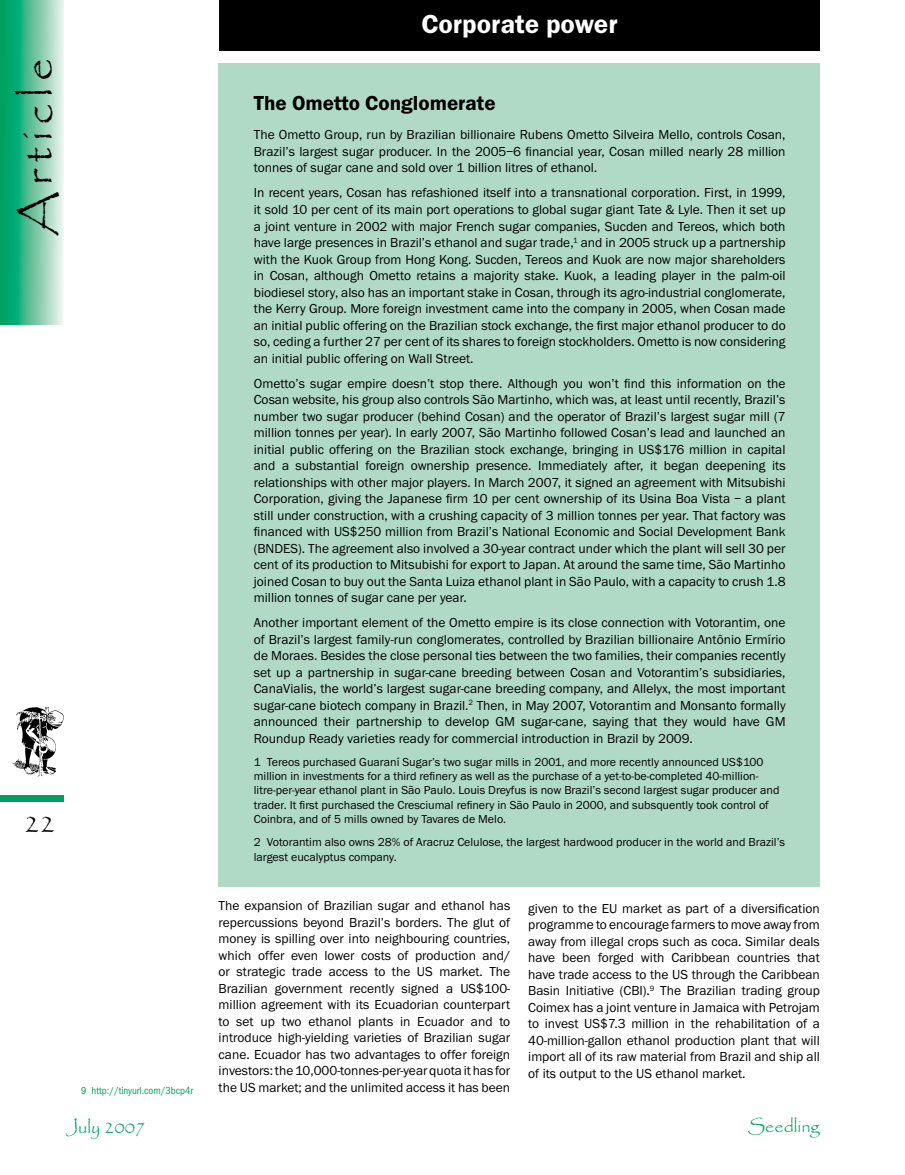
<style>
.page{position:relative;width:905px;height:1175px;background:#fff}
.page>*{position:absolute;margin:0;border:0;box-sizing:border-box;transform-origin:0 0}
.t1{font:45px "Papyrus";letter-spacing:.15em;color:#000}
.t2{font:600 27px "Franklin Got ITC";color:#fff}
.t3{font:27px "Papyrus";color:#000}
.t4{font:600 21px "Franklin Got ITC";color:#000}
.t5{font:18px "Papyrus";color:#00a160}
.t6{font:13.5px/16.5px "Franklin Got ITC";color:#000;text-align:justify}
.t7{font:12px/14.4px "Franklin Got ITC";color:#000}
.t8{font:10.5px "Franklin Got Cd ITC";color:#00a160}
</style>
<div class="page">
<div style="left:0;top:795px;width:64px;height:6px;background:#00a160"></div>
<svg style="left:12px;top:707px;width:52px;height:69px"></svg>
<svg style="left:0;top:0;width:64px;height:324px;background:#62c39e"></svg>
<div style="left:219px;top:64px;width:600px;height:823px;background:#b0dac6"></div>
<div style="left:219px;top:0;width:600px;height:51px;background:#000"></div>
<h1 class="t1" style="left:10px;top:236px;width:179px;rotate:-90deg">Article</h1>
<h2 class="t3" style="left:24px;top:807px;width:32px">22</h2>
<p class="t8" style="left:81px;top:1084px;width:114px">9 http://tinyurl.com/3bcp4r</p>
<h2 class="t2" style="left:421px;top:9px;width:198px">Corporate power</h2>
<h3 class="t4" style="left:254px;top:91px;width:243px">The Ometto Conglomerate</h3>
<p class="t6" style="left:254px;top:127px;width:533px">The Ometto Group, run by Brazilian billionaire Rubens Ometto Silveira Mello, controls Cosan, Brazil’s largest sugar producer. In the 2005–6 financial year, Cosan milled nearly 28 million tonnes of sugar cane and sold over 1 billion litres of ethanol.</p>
<p class="t6" style="left:254px;top:185px;width:533px">In recent years, Cosan has refashioned itself into a transnational corporation. First, in 1999, it sold 10 per cent of its main port operations to global sugar giant Tate &amp; Lyle. Then it set up a joint venture in 2002 with major French sugar companies, Sucden and Tereos, which both have large presences in Brazil’s ethanol and sugar trade,<sup>1</sup> and in 2005 struck up a partnership with the Kuok Group from Hong Kong. Sucden, Tereos and Kuok are now major shareholders in Cosan, although Ometto retains a majority stake. Kuok, a leading player in the palm-oil biodiesel story, also has an important stake in Cosan, through its agro-industrial conglomerate, the Kerry Group. More foreign investment came into the company in 2005, when Cosan made an initial public offering on the Brazilian stock exchange, the first major ethanol producer to do so, ceding a further 27 per cent of its shares to foreign stockholders. Ometto is now considering an initial public offering on Wall Street.</p>
<p class="t6" style="left:254px;top:375px;width:533px">Ometto’s sugar empire doesn’t stop there. Although you won’t find this information on the Cosan website, his group also controls São Martinho, which was, at least until recently, Brazil’s number two sugar producer (behind Cosan) and the operator of Brazil’s largest sugar mill (7 million tonnes per year). In early 2007, São Martinho followed Cosan’s lead and launched an initial public offering on the Brazilian stock exchange, bringing in US$176 million in capital and a substantial foreign ownership presence. Immediately after, it began deepening its relationships with other major players. In March 2007, it signed an agreement with Mitsubishi Corporation, giving the Japanese firm 10 per cent ownership of its Usina Boa Vista – a plant still under construction, with a crushing capacity of 3 million tonnes per year. That factory was financed with US$250 million from Brazil’s National Economic and Social Development Bank (BNDES). The agreement also involved a 30-year contract under which the plant will sell 30 per cent of its production to Mitsubishi for export to Japan. At around the same time, São Martinho joined Cosan to buy out the Santa Luiza ethanol plant in São Paulo, with a capacity to crush 1.8 million tonnes of sugar cane per year.</p>
<p class="t6" style="left:254px;top:614px;width:533px">Another important element of the Ometto empire is its close connection with Votorantim, one of Brazil’s largest family-run conglomerates, controlled by Brazilian billionaire Antônio Ermírio de Moraes. Besides the close personal ties between the two families, their companies recently set up a partnership in sugar-cane breeding between Cosan and Votorantim’s subsidiaries, CanaVialis, the world’s largest sugar-cane breeding company, and Allelyx, the most important sugar-cane biotech company in Brazil.<sup>2</sup> Then, in May 2007, Votorantim and Monsanto formally announced their partnership to develop GM sugar-cane, saying that they would have GM Roundup Ready varieties ready for commercial introduction in Brazil by 2009.</p>
<p class="t7" style="left:254px;top:754px;width:527px">1 Tereos purchased Guaraní Sugar’s two sugar mills in 2001, and more recently announced US$100 million in investments for a third refinery as well as the purchase of a yet-to-be-completed 40-million&shy;litre-per-year ethanol plant in São Paulo. Louis Dreyfus is now Brazil’s second largest sugar producer and trader. It first purchased the Cresciumal refinery in São Paulo in 2000, and subsquently took control of Coinbra, and of 5 mills owned by Tavares de Melo.</p>
<p class="t7" style="left:254px;top:835px;width:533px">2 Votorantim also owns 28% of Aracruz Celulose, the largest hardwood producer in the world and Brazil’s largest eucalyptus company.</p>
<p class="t6" style="left:219px;top:897px;width:293px">The expansion of Brazilian sugar and ethanol has repercussions beyond Brazil’s borders. The glut of money is spilling over into neighbouring countries, which offer even lower costs of production and/ or strategic trade access to the US market. The Brazilian government recently signed a US$100- million agreement with its Ecuadorian counterpart to set up two ethanol plants in Ecuador and to introduce high-yielding varieties of Brazilian sugar cane. Ecuador has two advantages to offer foreign investors: the 10,000-tonnes-per-year quota it has for the US market; and the unlimited access it has been</p>
<p class="t6" style="left:528px;top:900px;width:293px">given to the EU market as part of a diversification programme to encourage farmers to move away from away from illegal crops such as coca. Similar deals have been forged with Caribbean countries that have trade access to the US through the Caribbean Basin Initiative (CBI).<sup>9</sup> The Brazilian trading group Coimex has a joint venture in Jamaica with Petrojam to invest US$7.3 million in the rehabilitation of a 40-million-gallon ethanol production plant that will import all of its raw material from Brazil and ship all of its output to the US ethanol market.</p>
<h3 class="t5" style="left:66px;top:1116px;width:81px">July 2007</h3>
<h3 class="t5" style="left:748px;top:1115px;width:73px">Seedling</h3>
</div>
